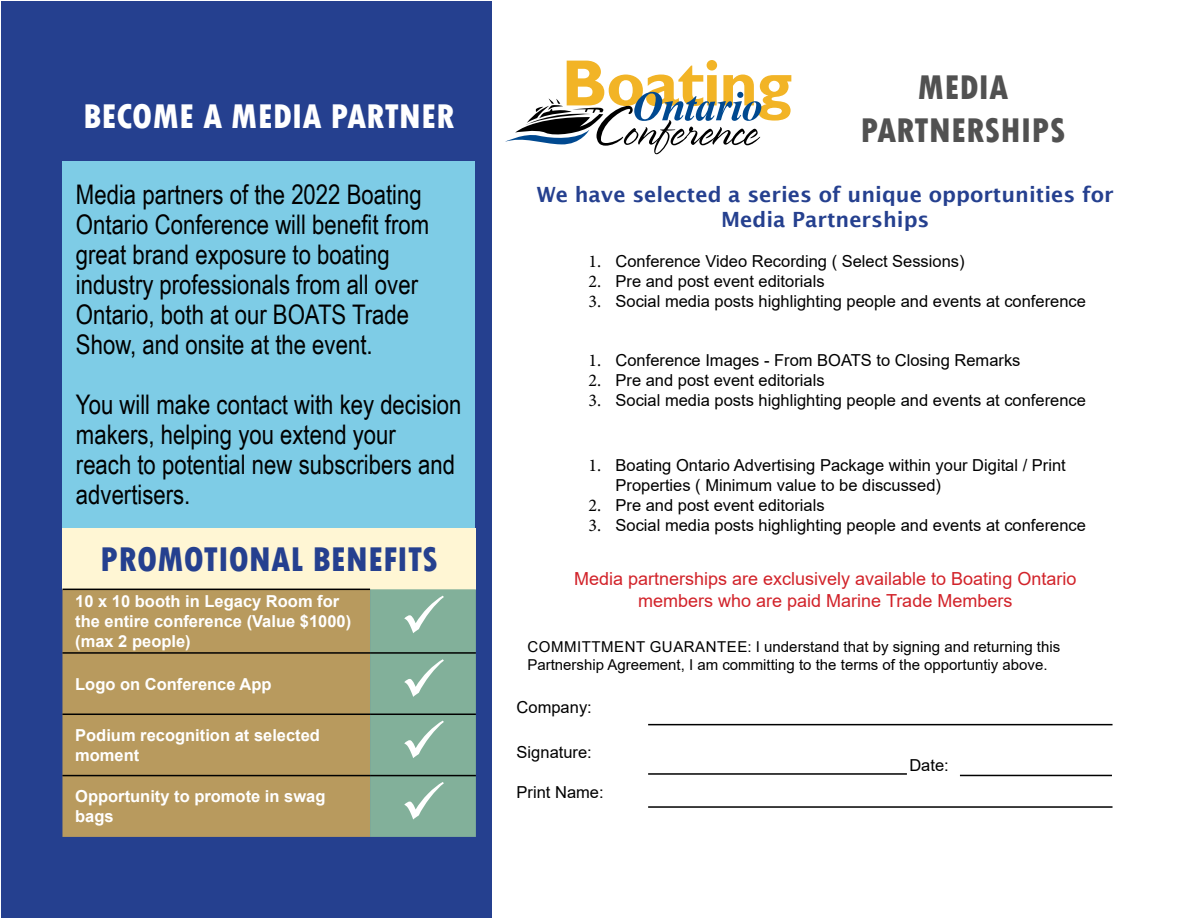
<style>
.page{position:relative;width:1188px;height:918px;background:#fff}
.page>*{position:absolute;margin:0;border:0;box-sizing:border-box;transform-origin:0 0}
.t1{font:800 condensed 36px "Tw Cen";color:#25408f}
.t2{font:800 condensed 36px "Tw Cen";color:#fff}
.t3{font:800 condensed 36px/43.2px "Tw Cen";color:#515151;text-align:center}
.t4{font:27px/30px "Arial Narrow";color:#000}
.t5{font:600 21px/25.2px "Lucida Sans";color:#25408f;text-align:center}
.t6{font:18px/21.6px "Arial";color:#d2232a;text-align:center}
.t7{font:16.5px/19.8px "Arial";color:#000}
.t8{font:700 16.5px/19.8px "Arial";color:#fff}
.t9{font:15px/18px "Arial";color:#000}
.s1{font-family:"Minion Pro";font-size:18px}
</style>
<div class="page">
<div style="left:1px;top:1px;width:491px;height:916px;background:#25408f"></div>
<div style="left:62px;top:528px;width:414px;height:61px;background:#fff6d4"></div>
<div style="left:62px;top:590px;width:308px;height:247px;background:#b89a5e"></div>
<hr style="left:62px;top:589px;width:308px;height:1px;background:#000">
<hr style="left:62px;top:652px;width:308px;height:2px;background:#000">
<hr style="left:62px;top:714px;width:308px;height:1px;background:#000">
<hr style="left:62px;top:775px;width:308px;height:1px;background:#000">
<svg style="left:505px;top:60px;width:286px;height:94px"></svg>
<div style="left:62px;top:161px;width:413px;height:367px;background:#7ecce6"></div>
<hr style="left:648px;top:724px;width:465px;height:1px;background:#000">
<hr style="left:648px;top:773px;width:259px;height:2px;background:#000">
<hr style="left:960px;top:775px;width:152px;height:1px;background:#000">
<hr style="left:648px;top:806px;width:465px;height:2px;background:#000">
<div style="left:370px;top:589px;width:106px;height:248px;background:#82b09a"></div>
<h1 class="t2" style="left:83px;top:96px;width:373px">BECOME A MEDIA PARTNER</h1>
<h2 class="t4" style="left:76px;top:179px;width:355px">Media partners of the 2022 Boating Ontario Conference will benefit from great brand exposure to boating industry professionals from all over Ontario, both at our BOATS Trade Show, and onsite at the event.</h2>
<h2 class="t4" style="left:76px;top:389px;width:387px">You will make contact with key decision makers, helping you extend your<br>reach to potential new subscribers and advertisers.</h2>
<h1 class="t1" style="left:100px;top:538px;width:339px">PROMOTIONAL BENEFITS</h1>
<p class="t8" style="left:75px;top:592px;width:278px">10 x 10 booth in Legacy Room for the entire conference (Value $1000) (max 2 people)</p>
<p class="t8" style="left:75px;top:674px;width:198px">Logo on Conference App</p>
<p class="t8" style="left:75px;top:726px;width:246px">Podium recognition at selected moment</p>
<p class="t8" style="left:75px;top:787px;width:252px">Opportunity to promote in swag bags</p>
<h1 class="t3" style="left:861px;top:66px;width:207px">MEDIA<br>PARTNERSHIPS</h1>
<p class="t5" style="left:537px;top:182px;width:578px">We have selected a series of unique opportunities for<br>Media Partnerships</p>
<p class="t7" style="left:589px;top:252px;width:378px"><span class="s1">1.</span> Conference Video Recording ( Select Sessions)</p>
<p class="t7" style="left:589px;top:271px;width:238px"><span class="s1">2.</span> Pre and post event editorials</p>
<p class="t7" style="left:589px;top:291px;width:499px"><span class="s1">3.</span> Social media posts highlighting people and events at conference</p>
<p class="t7" style="left:589px;top:351px;width:433px"><span class="s1">1.</span> Conference Images - From BOATS to Closing Remarks</p>
<p class="t7" style="left:589px;top:370px;width:238px"><span class="s1">2.</span> Pre and post event editorials</p>
<p class="t7" style="left:589px;top:390px;width:499px"><span class="s1">3.</span> Social media posts highlighting people and events at conference</p>
<p class="t7" style="left:616px;top:456px;width:452px;text-indent:-27px"><span class="s1">1.</span> Boating Ontario Advertising Package within your Digital / Print<br>Properties ( Minimum value to be discussed)</p>
<p class="t7" style="left:589px;top:495px;width:238px"><span class="s1">2.</span> Pre and post event editorials</p>
<p class="t7" style="left:589px;top:515px;width:499px"><span class="s1">3.</span> Social media posts highlighting people and events at conference</p>
<p class="t6" style="left:574px;top:568px;width:504px">Media partnerships are exclusively available to Boating Ontario members who are paid Marine Trade Members</p>
<p class="t9" style="left:527px;top:638px;width:534px">COMMITTMENT GUARANTEE: I understand that by signing and returning this<br>Partnership Agreement, I am committing to the terms of the opportuntiy above.</p>
<p class="t7" style="left:517px;top:697px;width:77px">Company:</p>
<p class="t7" style="left:517px;top:742px;width:77px">Signature:</p>
<p class="t7" style="left:909px;top:755px;width:41px">Date:</p>
<p class="t7" style="left:517px;top:782px;width:89px">Print Name:</p>
</div>
